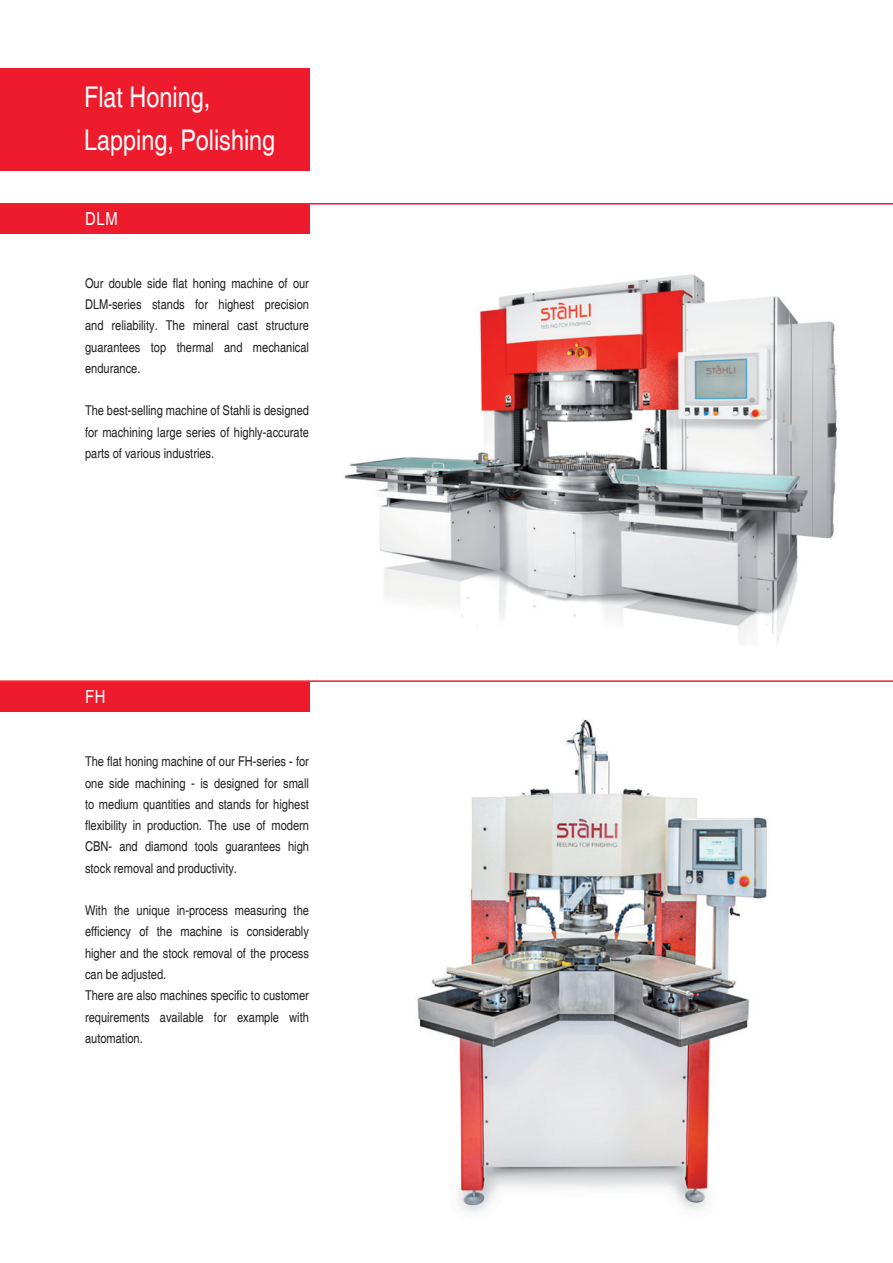
<style>
.page{position:relative;width:893px;height:1263px;background:#fff}
.page>*{position:absolute;margin:0;border:0;box-sizing:border-box;transform-origin:0 0}
.t1{font:condensed 28.5px/42.5px "Helvetica";color:#fff}
.t2{font:condensed 18px "Helvetica";color:#fff}
.t3{font:condensed 13.5px/21.3px "Helvetica";color:#231f20;text-align:justify}
</style>
<div class="page">
<img style="left:344px;top:274px;width:493px;height:371px">
<img style="left:417px;top:718px;width:350px;height:495px">
<hr style="left:0;top:680px;width:893px;height:2px;background:#ee1b2d">
<hr style="left:0;top:203px;width:893px;height:2px;background:#ee1b2d">
<div style="left:0;top:204px;width:309px;height:30px;background:#ee1b2d"></div>
<div style="left:0;top:682px;width:309px;height:30px;background:#ee1b2d"></div>
<div style="left:0;top:68px;width:309px;height:102px;background:#ee1b2d"></div>
<h1 class="t1" style="left:84px;top:76px;width:192px">Flat Honing,<br>Lapping, Polishing</h1>
<h2 class="t2" style="left:85px;top:208px;width:34px">DLM</h2>
<p class="t3" style="left:85px;top:273px;width:225px">Our double side flat honing machine of our DLM-series stands for highest precision and reliability. The mineral cast structure guarantees top thermal and mechanical endurance.</p>
<p class="t3" style="left:85px;top:400px;width:225px">The best-selling machine of Stahli is designed for machining large series of highly-accurate parts of various industries.</p>
<h2 class="t2" style="left:85px;top:686px;width:22px">FH</h2>
<p class="t3" style="left:85px;top:751px;width:225px">The flat honing machine of our FH-series - for one side machining - is designed for small to medium quantities and stands for highest flexibility in production. The use of modern CBN- and diamond tools guarantees high stock removal and productivity.</p>
<p class="t3" style="left:85px;top:900px;width:225px;text-align:left">With the unique in-process measuring the efficiency of the machine is considerably higher and the stock removal of the process can be adjusted.<br>There are also machines specific to customer requirements available for example with automation.</p>
</div>
